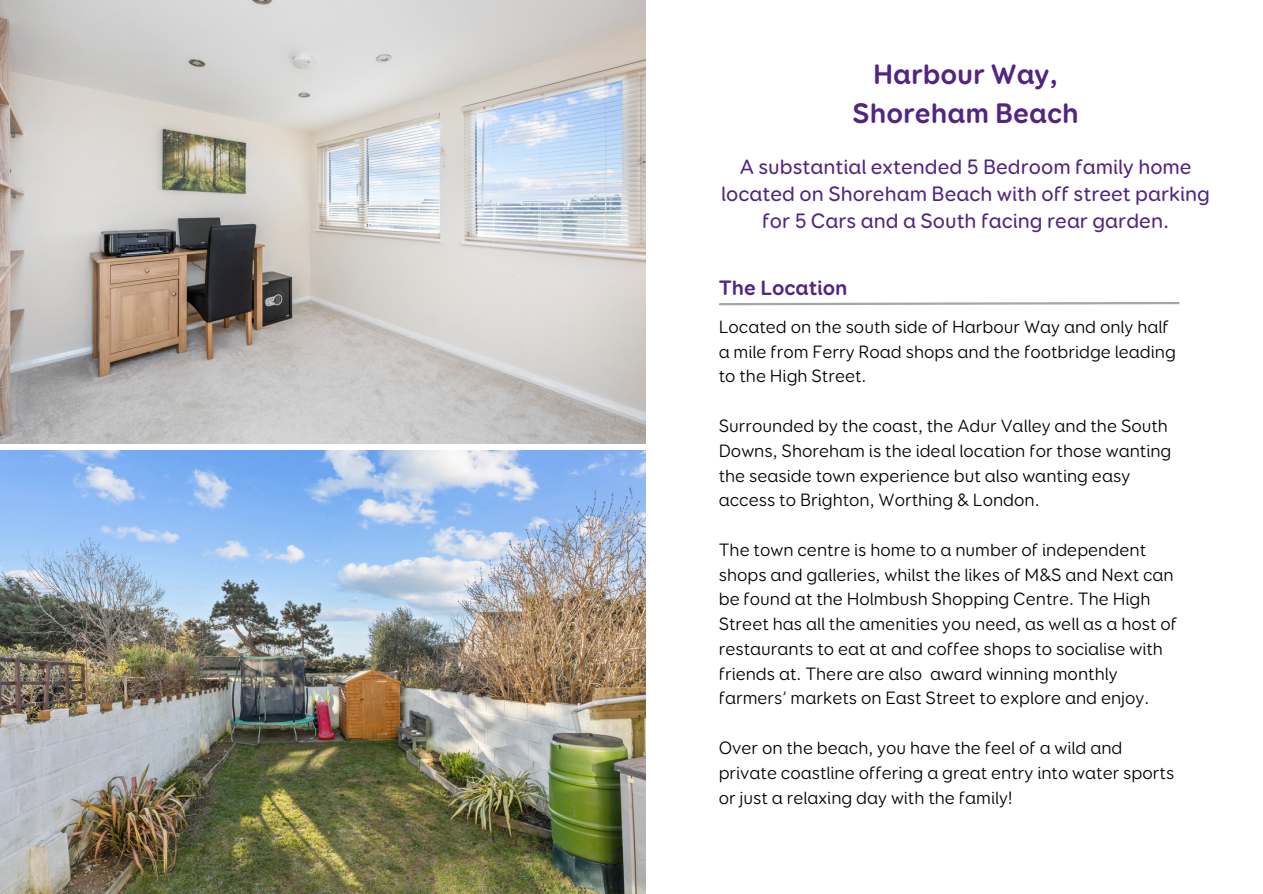
<style>
.page{position:relative;width:1263px;height:894px;background:#fff}
.page>*{position:absolute;margin:0;border:0;box-sizing:border-box;transform-origin:0 0}
.t1{font:700 28.5px/39.3px "Booster Next FY";color:#522583;text-align:center}
.t2{font:500 21px/27px "Booster Next FY";color:#522583;text-align:center}
.t3{font:700 21px "Booster Next FY";color:#522583}
.t4{font:18px/24.8px "Booster Next FY";color:#000}
</style>
<div class="page">
<img style="left:0;top:0;width:646px;height:443px">
<img style="left:0;top:450px;width:646px;height:443px">
<svg style="left:719px;top:302px;width:461px;height:4px"></svg>
<h2 class="t1" style="left:853px;top:56px;width:228px">Harbour Way,<br>Shoreham Beach</h2>
<p class="t2" style="left:721px;top:154px;width:490px">A substantial extended 5 Bedroom family home located on Shoreham Beach with off street parking for 5 Cars and a South facing rear garden.</p>
<p class="t3" style="left:719px;top:276px;width:130px">The Location</p>
<h2 class="t4" style="left:719px;top:315px;width:459px">Located on the south side of Harbour Way and only half a mile from Ferry Road shops and the footbridge leading to the High Street.</h2>
<p class="t4" style="left:719px;top:414px;width:454px">Surrounded by the coast, the Adur Valley and the South Downs, Shoreham is the ideal location for those wanting the seaside town experience but also wanting easy access to Brighton, Worthing &amp; London.</p>
<p class="t4" style="left:719px;top:538px;width:460px">The town centre is home to a number of independent shops and galleries, whilst the likes of M&amp;S and Next can be found at the Holmbush Shopping Centre. The High Street has all the amenities you need, as well as a host of restaurants to eat at and coffee shops to socialise with friends at. There are also award winning monthly farmers’ markets on East Street to explore and enjoy.</p>
<p class="t4" style="left:719px;top:736px;width:457px">Over on the beach, you have the feel of a wild and private coastline offering a great entry into water sports or just a relaxing day with the family!</p>
</div>
